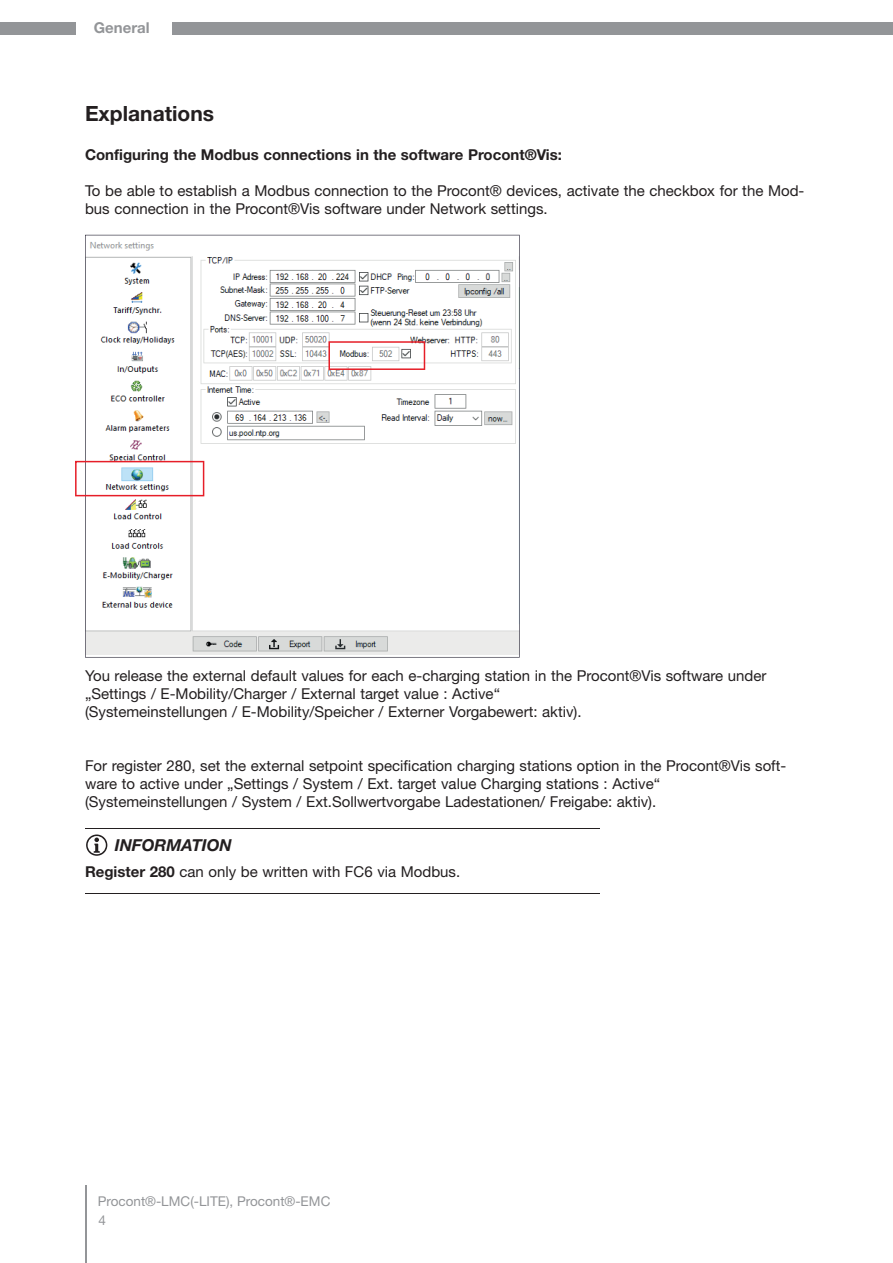
<style>
.page{position:relative;width:893px;height:1263px;background:#fff}
.page>*{position:absolute;margin:0;border:0;box-sizing:border-box;transform-origin:0 0}
.t1{font:700 21px "Helvetica Neue LT Pro";color:#231f20}
.t2{font:italic 700 16.5px "Helvetica Neue LT Pro";color:#231f20}
.t3{font:15px/18px "Helvetica Neue LT Pro";color:#231f20}
.t4{font:700 15px "Helvetica Neue LT Pro";color:#231f20}
.t5{font:700 15px "Helvetica Neue LT Pro";color:#939598}
.t6{font:13.5px "Helvetica Neue LT Pro";color:#939598}
.s1{font-weight:700}
</style>
<div class="page">
<hr style="left:86px;top:1185px;width:1px;height:78px;background:#939598">
<div style="left:172px;top:23px;width:721px;height:12px;background:#939598"></div>
<div style="left:0;top:22px;width:75px;height:13px;background:#939598"></div>
<svg style="left:85px;top:235px;width:435px;height:423px"></svg>
<hr style="left:111px;top:828px;width:489px;height:1px;background:#231f20">
<svg style="left:85px;top:893px;width:26px;height:1px"></svg>
<hr style="left:111px;top:893px;width:489px;height:1px;background:#231f20">
<svg style="left:85px;top:828px;width:26px;height:28px"></svg>
<svg style="left:328px;top:341px;width:97px;height:29px"></svg>
<svg style="left:75px;top:461px;width:129px;height:35px"></svg>
<p class="t5" style="left:94px;top:18px;width:57px">General</p>
<h1 class="t1" style="left:85px;top:101px;width:131px">Explanations</h1>
<p class="t4" style="left:85px;top:145px;width:478px">Configuring the Modbus connections in the software Procont®Vis:</p>
<p class="t3" style="left:85px;top:181px;width:721px">To be able to establish a Modbus connection to the Procont® devices, activate the checkbox for the Mod&shy;bus connection in the Procont®Vis software under Network settings.</p>
<p class="t3" style="left:85px;top:666px;width:683px">You release the external default values for each e-charging station in the Procont®Vis software under „Settings / E-Mobility/Charger / External target value : Active“<br>(Systemeinstellungen / E-Mobility/Speicher / Externer Vorgabewert: aktiv).</p>
<p class="t3" style="left:85px;top:756px;width:703px">For register 280, set the external setpoint specification charging stations option in the Procont®Vis soft&shy;ware to active under „Settings / System / Ext. target value Charging stations : Active“ (Systemeinstellungen / System / Ext.Sollwertvorgabe Ladestationen/ Freigabe: aktiv).</p>
<p class="t2" style="left:115px;top:835px;width:119px">INFORMATION</p>
<p class="t3" style="left:85px;top:862px;width:377px"><span class="s1">Register 280</span> can only be written with FC6 via Modbus.</p>
<p class="t6" style="left:98px;top:1192px;width:234px">Procont®-LMC(-LITE), Procont®-EMC</p>
<p class="t6" style="left:99px;top:1212px;width:9px">4</p>
</div>
